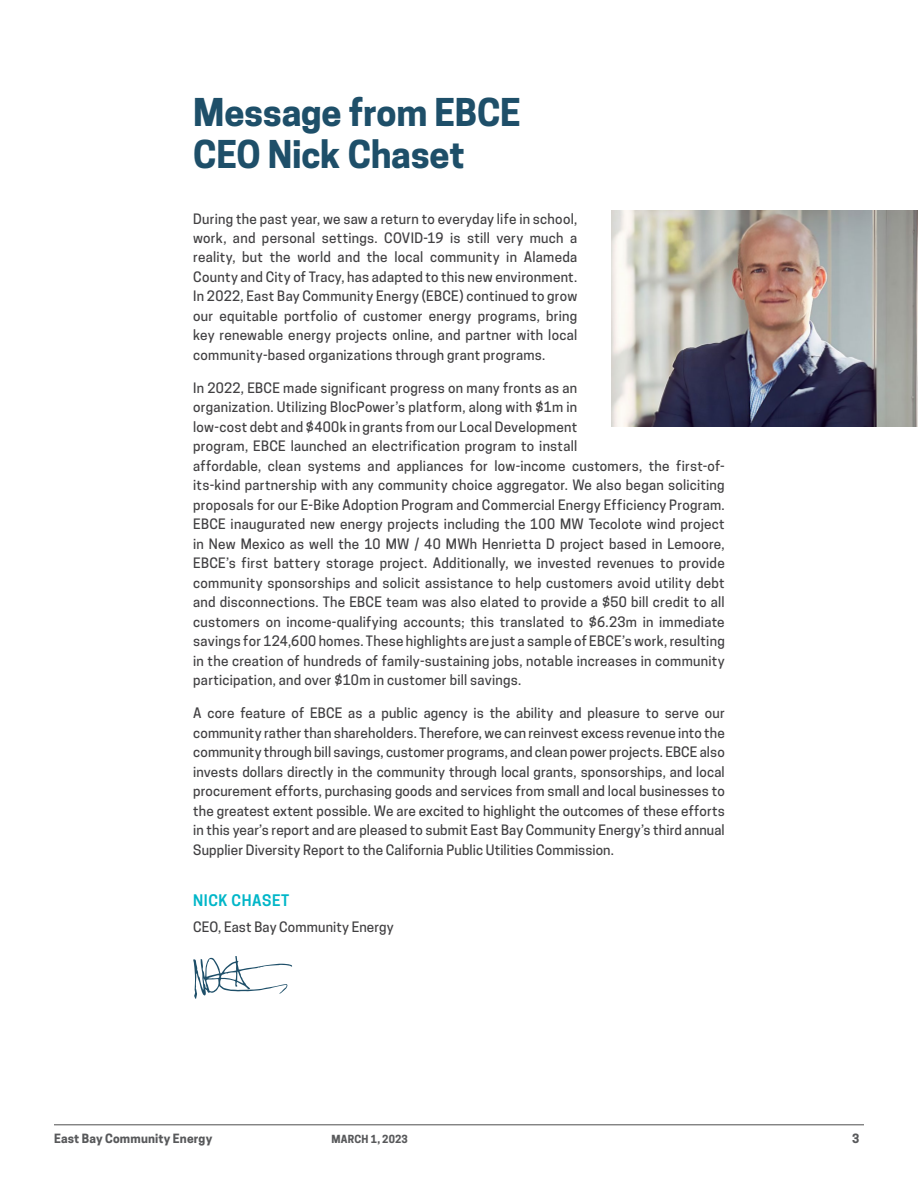
<style>
.page{position:relative;width:918px;height:1188px;background:#fff}
.page>*{position:absolute;margin:0;border:0;box-sizing:border-box;transform-origin:0 0}
.t1{font:700 36px/42px "Cooper Hewitt";letter-spacing:-.005em;color:#1e4f69}
.t2{font:600 15px "Cooper Hewitt";letter-spacing:.04em;color:#00b6c8}
.t3{font:500 13.5px/19.5px "Cooper Hewitt";letter-spacing:.02em;color:#414042;text-align:justify}
.t4{font:700 12px "Cooper Hewitt";letter-spacing:.015em;color:#58595b}
.t5{font:700 10.5px "Cooper Hewitt";letter-spacing:.02em;color:#58595b}
</style>
<div class="page">
<hr style="left:54px;top:1125px;width:810px;height:1px;background:#4d4d4d">
<svg style="left:193px;top:956px;width:99px;height:43px"></svg>
<img style="left:611px;top:211px;width:307px;height:216px">
<h1 class="t1" style="left:193px;top:92px;width:329px">Message from EBCE<br>CEO Nick Chaset</h1>
<p class="t3" style="left:193px;top:209px;width:386px">During the past year, we saw a return to everyday life in school, work, and personal settings. COVID-19 is still very much a reality, but the world and the local community in Alameda County and City of Tracy, has adapted to this new environment.<br>In 2022, East Bay Community Energy (EBCE) continued to grow our equitable portfolio of customer energy programs, bring key renewable energy projects online, and partner with local community-based organizations through grant programs.</p>
<p class="t3" style="left:193px;top:378px;width:533px;text-align:left">In 2022, EBCE made significant progress on many fronts as an<br>organization. Utilizing BlocPower’s platform, along with $1m in<br>low-cost debt and $400k in grants from our Local Development<br>program, EBCE launched an electrification program to install<br>affordable, clean systems and appliances for low-income customers, the first-of&shy;its-kind partnership with any community choice aggregator. We also began soliciting proposals for our E-Bike Adoption Program and Commercial Energy Efficiency Program.<br>EBCE inaugurated new energy projects including the 100 MW Tecolote wind project in New Mexico as well the 10 MW / 40 MWh Henrietta D project based in Lemoore, EBCE’s first battery storage project. Additionally, we invested revenues to provide community sponsorships and solicit assistance to help customers avoid utility debt and disconnections. The EBCE team was also elated to provide a $50 bill credit to all customers on income-qualifying accounts; this translated to $6.23m in immediate savings for 124,600 homes. These highlights are just a sample of EBCE’s work, resulting in the creation of hundreds of family-sustaining jobs, notable increases in community participation, and over $10m in customer bill savings.</p>
<p class="t3" style="left:193px;top:704px;width:533px">A core feature of EBCE as a public agency is the ability and pleasure to serve our community rather than shareholders. Therefore, we can reinvest excess revenue into the community through bill savings, customer programs, and clean power projects. EBCE also invests dollars directly in the community through local grants, sponsorships, and local procurement efforts, purchasing goods and services from small and local businesses to the greatest extent possible. We are excited to highlight the outcomes of these efforts in this year’s report and are pleased to submit East Bay Community Energy’s third annual Supplier Diversity Report to the California Public Utilities Commission.</p>
<p class="t2" style="left:193px;top:892px;width:98px">NICK CHASET</p>
<p class="t3" style="left:193px;top:917px;width:202px">CEO, East Bay Community Energy</p>
<p class="t4" style="left:54px;top:1131px;width:160px">East Bay Community Energy</p>
<p class="t5" style="left:332px;top:1133px;width:78px">MARCH 1, 2023</p>
<p class="t4" style="left:852px;top:1131px;width:9px">3</p>
</div>
